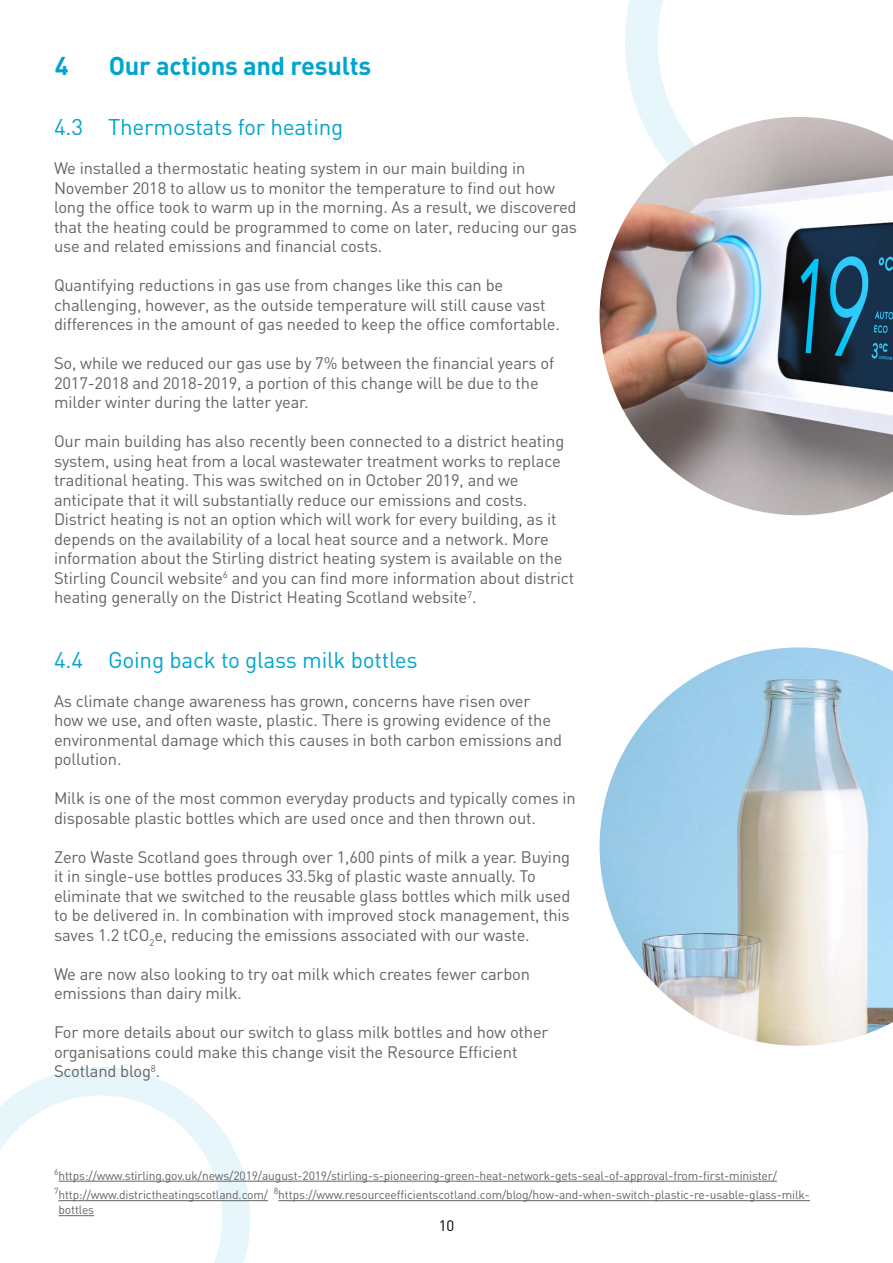
<style>
.page{position:relative;width:893px;height:1263px;background:#fff}
.page>*{position:absolute;margin:0;border:0;box-sizing:border-box;transform-origin:0 0}
.t1{font:700 25.5px "DIN";letter-spacing:-.01em;color:#00a5ce}
.t2{font:22.5px "DIN";letter-spacing:-.01em;color:#00a5ce}
.t3{font:16.5px/19.5px "DIN";letter-spacing:-.01em;color:#646363}
.t4{font:15px "DIN";color:#000}
.t5{font:12px/19.5px "DIN";letter-spacing:-.01em;color:#646363}
</style>
<div class="page">
<svg style="left:0;top:1067px;width:250px;height:196px"></svg>
<svg style="left:625px;top:0;width:51px;height:117px"></svg>
<hr style="left:58px;top:1181px;width:719px;height:1px;background:#646363">
<hr style="left:58px;top:1200px;width:210px;height:1px;background:#646363">
<hr style="left:278px;top:1200px;width:532px;height:1px;background:#646363">
<hr style="left:58px;top:1215px;width:36px;height:1px;background:#646363">
<img style="left:600px;top:117px;width:293px;height:398px">
<img style="left:600px;top:647px;width:293px;height:399px">
<h1 class="t1" style="left:55px;top:49px;width:15px">4</h1>
<h1 class="t1" style="left:109px;top:49px;width:264px">Our actions and results</h1>
<h2 class="t2" style="left:54px;top:113px;width:291px">4.3 Thermostats for heating</h2>
<p class="t3" style="left:54px;top:158px;width:525px">We installed a thermostatic heating system in our main building in November 2018 to allow us to monitor the temperature to find out how long the office took to warm up in the morning. As a result, we discovered that the heating could be programmed to come on later, reducing our gas use and related emissions and financial costs.</p>
<p class="t3" style="left:54px;top:275px;width:507px">Quantifying reductions in gas use from changes like this can be challenging, however, as the outside temperature will still cause vast differences in the amount of gas needed to keep the office comfortable.</p>
<p class="t3" style="left:54px;top:353px;width:502px">So, while we reduced our gas use by 7% between the financial years of<br>2017-2018 and 2018-2019, a portion of this change will be due to the milder winter during the latter year.</p>
<p class="t3" style="left:54px;top:431px;width:522px">Our main building has also recently been connected to a district heating system, using heat from a local wastewater treatment works to replace traditional heating. This was switched on in October 2019, and we anticipate that it will substantially reduce our emissions and costs.<br>District heating is not an option which will work for every building, as it depends on the availability of a local heat source and a network. More information about the Stirling district heating system is available on the Stirling Council website<sup>6</sup> and you can find more information about district heating generally on the District Heating Scotland website<sup>7</sup>.</p>
<h2 class="t2" style="left:54px;top:646px;width:365px">4.4 Going back to glass milk bottles</h2>
<p class="t3" style="left:54px;top:691px;width:510px">As climate change awareness has grown, concerns have risen over how we use, and often waste, plastic. There is growing evidence of the environmental damage which this causes in both carbon emissions and pollution.</p>
<p class="t3" style="left:54px;top:788px;width:523px">Milk is one of the most common everyday products and typically comes in disposable plastic bottles which are used once and then thrown out.</p>
<p class="t3" style="left:54px;top:847px;width:518px">Zero Waste Scotland goes through over 1,600 pints of milk a year. Buying it in single-use bottles produces 33.5kg of plastic waste annually. To eliminate that we switched to the reusable glass bottles which milk used to be delivered in. In combination with improved stock management, this saves 1.2 tCO<sub>2</sub>e, reducing the emissions associated with our waste.</p>
<p class="t3" style="left:54px;top:964px;width:477px">We are now also looking to try oat milk which creates fewer carbon emissions than dairy milk.</p>
<p class="t3" style="left:54px;top:1022px;width:496px">For more details about our switch to glass milk bottles and how other organisations could make this change visit the Resource Efficient<br>Scotland blog<sup>8</sup>.</p>
<p class="t5" style="left:54px;top:1165px;width:757px"><sup>6</sup>https://www.stirling.gov.uk/news/2019/august-2019/stirling-s-pioneering-green-heat-network-gets-seal-of-approval-from-first-minister/<br><sup>7</sup>http://www.districtheatingscotland.com/ <sup>8</sup>https://www.resourceefficientscotland.com/blog/how-and-when-switch-plastic-re-usable-glass-milk-</p>
<p class="t5" style="left:59px;top:1200px;width:37px">bottles</p>
<p class="t4" style="left:439px;top:1216px;width:17px">10</p>
</div>
